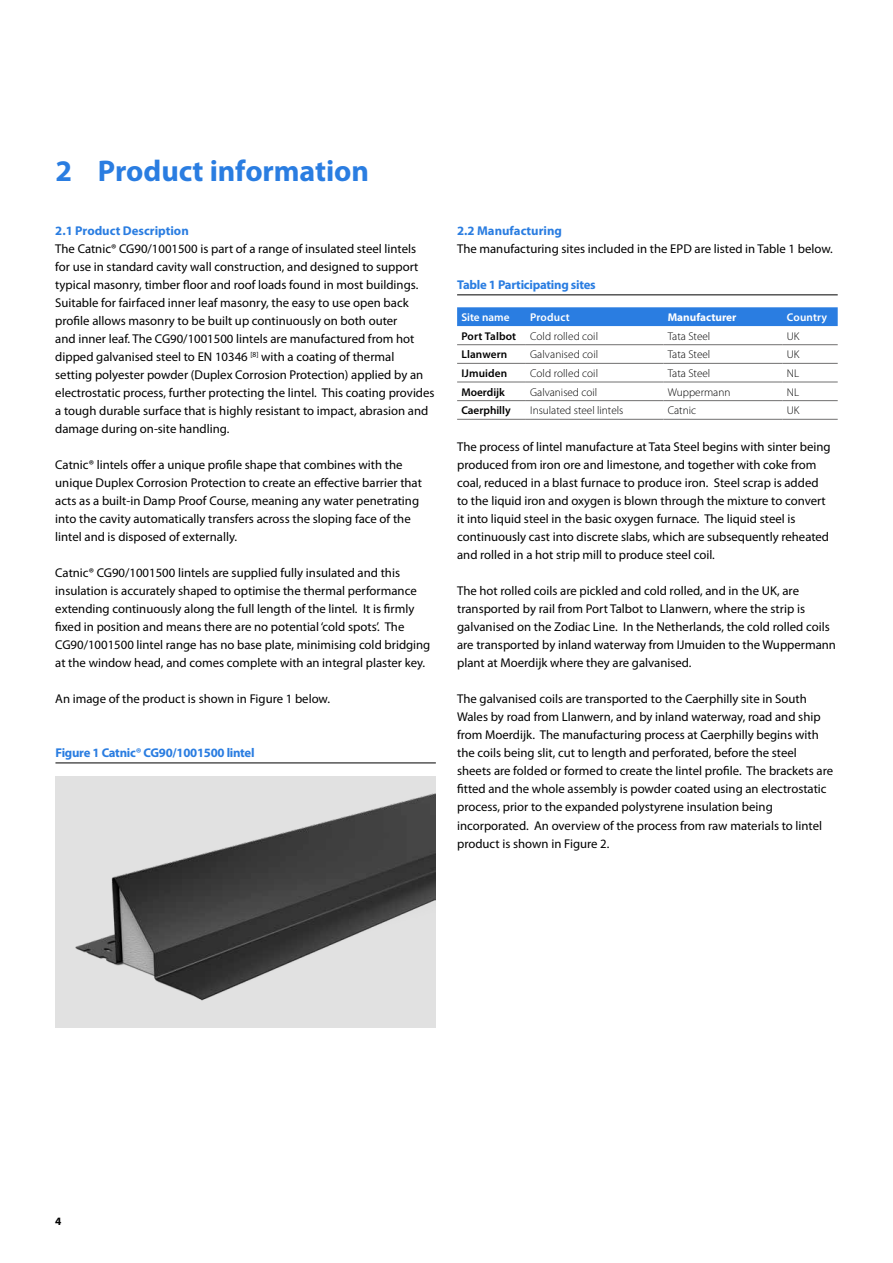
<style>
.page{position:relative;width:893px;height:1263px;background:#fff}
.page>*{position:absolute;margin:0;border:0;box-sizing:border-box;transform-origin:0 0}
.t1{font:700 30px "Myriad Pro";letter-spacing:-.005em;color:#2a7de1}
.t2{font:12.75px/18px "Myriad Pro";color:#000}
.t3{font:700 12.75px "Myriad Pro";letter-spacing:-.02em;color:#2a7de1}
.t4{font:700 12.75px "Myriad Pro";color:#2a7de1}
.t5{font:300 11.25px "Myriad Pro";color:#000}
.t6{font:600 11.25px "Myriad Pro";color:#000}
.t7{font:600 11.25px "Myriad Pro";letter-spacing:.01em;color:#fff}
.t8{font:700 11.25px "Myriad Pro";color:#fff}
.t9{font:700 11.25px "Myriad Pro";color:#000}
.s1{font-weight:600}
</style>
<div class="page">
<div style="left:457px;top:307px;width:381px;height:19px;background:#2a7de1"></div>
<hr style="left:457px;top:344px;width:69px;height:1px;background:#706f6f">
<hr style="left:457px;top:363px;width:69px;height:1px;background:#706f6f">
<hr style="left:457px;top:382px;width:69px;height:1px;background:#706f6f">
<hr style="left:457px;top:400px;width:69px;height:1px;background:#706f6f">
<hr style="left:457px;top:419px;width:69px;height:1px;background:#706f6f">
<hr style="left:526px;top:344px;width:137px;height:1px;background:#706f6f">
<hr style="left:663px;top:344px;width:120px;height:1px;background:#706f6f">
<hr style="left:783px;top:344px;width:55px;height:1px;background:#706f6f">
<hr style="left:526px;top:363px;width:137px;height:1px;background:#706f6f">
<hr style="left:663px;top:363px;width:120px;height:1px;background:#706f6f">
<hr style="left:783px;top:363px;width:55px;height:1px;background:#706f6f">
<hr style="left:526px;top:382px;width:137px;height:1px;background:#706f6f">
<hr style="left:663px;top:382px;width:120px;height:1px;background:#706f6f">
<hr style="left:783px;top:382px;width:55px;height:1px;background:#706f6f">
<hr style="left:526px;top:400px;width:137px;height:1px;background:#706f6f">
<hr style="left:663px;top:400px;width:120px;height:1px;background:#706f6f">
<hr style="left:783px;top:400px;width:55px;height:1px;background:#706f6f">
<hr style="left:526px;top:419px;width:137px;height:1px;background:#706f6f">
<hr style="left:663px;top:419px;width:120px;height:1px;background:#706f6f">
<hr style="left:783px;top:419px;width:55px;height:1px;background:#706f6f">
<hr style="left:457px;top:294px;width:381px;height:1px;background:#000">
<hr style="left:55px;top:762px;width:381px;height:1px;background:#000">
<img style="left:55px;top:777px;width:381px;height:251px">
<h1 class="t1" style="left:55px;top:154px;width:315px">2 Product information</h1>
<p class="t4" style="left:55px;top:224px;width:135px">2.1 Product Description</p>
<p class="t2" style="left:55px;top:240px;width:381px">The Catnic® CG90/1001500 is part of a range of insulated steel lintels<br>for use in standard cavity wall construction, and designed to support typical masonry, timber floor and roof loads found in most buildings.<br>Suitable for fairfaced inner leaf masonry, the easy to use open back profile allows masonry to be built up continuously on both outer<br>and inner leaf. The CG90/1001500 lintels are manufactured from hot dipped galvanised steel to EN 10346 <sup>[8]</sup> with a coating of thermal setting polyester powder (Duplex Corrosion Protection) applied by an electrostatic process, further protecting the lintel. This coating provides a tough durable surface that is highly resistant to impact, abrasion and damage during on-site handling.</p>
<p class="t2" style="left:55px;top:456px;width:368px">Catnic® lintels offer a unique profile shape that combines with the unique Duplex Corrosion Protection to create an effective barrier that acts as a built-in Damp Proof Course, meaning any water penetrating into the cavity automatically transfers across the sloping face of the lintel and is disposed of externally.</p>
<p class="t2" style="left:55px;top:564px;width:377px">Catnic® CG90/1001500 lintels are supplied fully insulated and this insulation is accurately shaped to optimise the thermal performance extending continuously along the full length of the lintel. It is firmly fixed in position and means there are no potential ‘cold spots’. The CG90/1001500 lintel range has no base plate, minimising cold bridging at the window head, and comes complete with an integral plaster key.</p>
<p class="t2" style="left:55px;top:690px;width:276px">An image of the product is shown in Figure 1 below.</p>
<p class="t3" style="left:55px;top:746px;width:201px">Figure 1 Catnic® CG90/1001500 lintel</p>
<p class="t4" style="left:457px;top:224px;width:106px">2.2 Manufacturing</p>
<p class="t2" style="left:457px;top:240px;width:377px">The manufacturing sites included in the EPD are listed in Table 1 below.</p>
<p class="t3" style="left:457px;top:278px;width:140px">Table 1 Participating sites</p>
<p class="t7" style="left:461px;top:311px;width:50px">Site name</p>
<p class="t7" style="left:530px;top:311px;width:41px">Product</p>
<p class="t8" style="left:668px;top:311px;width:70px">Manufacturer</p>
<p class="t7" style="left:787px;top:311px;width:42px">Country</p>
<p class="t5" style="left:461px;top:330px;width:138px"><span class="s1">Port Talbot</span> Cold rolled coil</p>
<p class="t5" style="left:668px;top:330px;width:44px">Tata Steel</p>
<p class="t5" style="left:787px;top:330px;width:14px">UK</p>
<p class="t6" style="left:461px;top:348px;width:48px">Llanwern</p>
<p class="t5" style="left:530px;top:348px;width:70px">Galvanised coil</p>
<p class="t5" style="left:668px;top:348px;width:44px">Tata Steel</p>
<p class="t5" style="left:787px;top:348px;width:14px">UK</p>
<p class="t6" style="left:461px;top:367px;width:48px">IJmuiden</p>
<p class="t5" style="left:530px;top:367px;width:69px">Cold rolled coil</p>
<p class="t5" style="left:668px;top:367px;width:44px">Tata Steel</p>
<p class="t5" style="left:787px;top:367px;width:14px">NL</p>
<p class="t6" style="left:461px;top:385px;width:45px">Moerdijk</p>
<p class="t5" style="left:530px;top:386px;width:69px">Galvanised coil</p>
<p class="t5" style="left:668px;top:386px;width:64px">Wuppermann</p>
<p class="t5" style="left:787px;top:386px;width:14px">NL</p>
<p class="t6" style="left:461px;top:404px;width:51px">Caerphilly</p>
<p class="t5" style="left:530px;top:404px;width:95px">Insulated steel lintels</p>
<p class="t5" style="left:668px;top:404px;width:30px">Catnic</p>
<p class="t5" style="left:787px;top:404px;width:14px">UK</p>
<p class="t2" style="left:457px;top:438px;width:375px">The process of lintel manufacture at Tata Steel begins with sinter being produced from iron ore and limestone, and together with coke from coal, reduced in a blast furnace to produce iron. Steel scrap is added to the liquid iron and oxygen is blown through the mixture to convert it into liquid steel in the basic oxygen furnace. The liquid steel is continuously cast into discrete slabs, which are subsequently reheated and rolled in a hot strip mill to produce steel coil.</p>
<p class="t2" style="left:457px;top:582px;width:380px">The hot rolled coils are pickled and cold rolled, and in the UK, are transported by rail from Port Talbot to Llanwern, where the strip is galvanised on the Zodiac Line. In the Netherlands, the cold rolled coils are transported by inland waterway from IJmuiden to the Wuppermann plant at Moerdijk where they are galvanised.</p>
<p class="t2" style="left:457px;top:690px;width:377px">The galvanised coils are transported to the Caerphilly site in South Wales by road from Llanwern, and by inland waterway, road and ship from Moerdijk. The manufacturing process at Caerphilly begins with the coils being slit, cut to length and perforated, before the steel sheets are folded or formed to create the lintel profile. The brackets are fitted and the whole assembly is powder coated using an electrostatic process, prior to the expanded polystyrene insulation being incorporated. An overview of the process from raw materials to lintel product is shown in Figure 2.</p>
<p class="t9" style="left:55px;top:1215px;width:8px">4</p>
</div>
